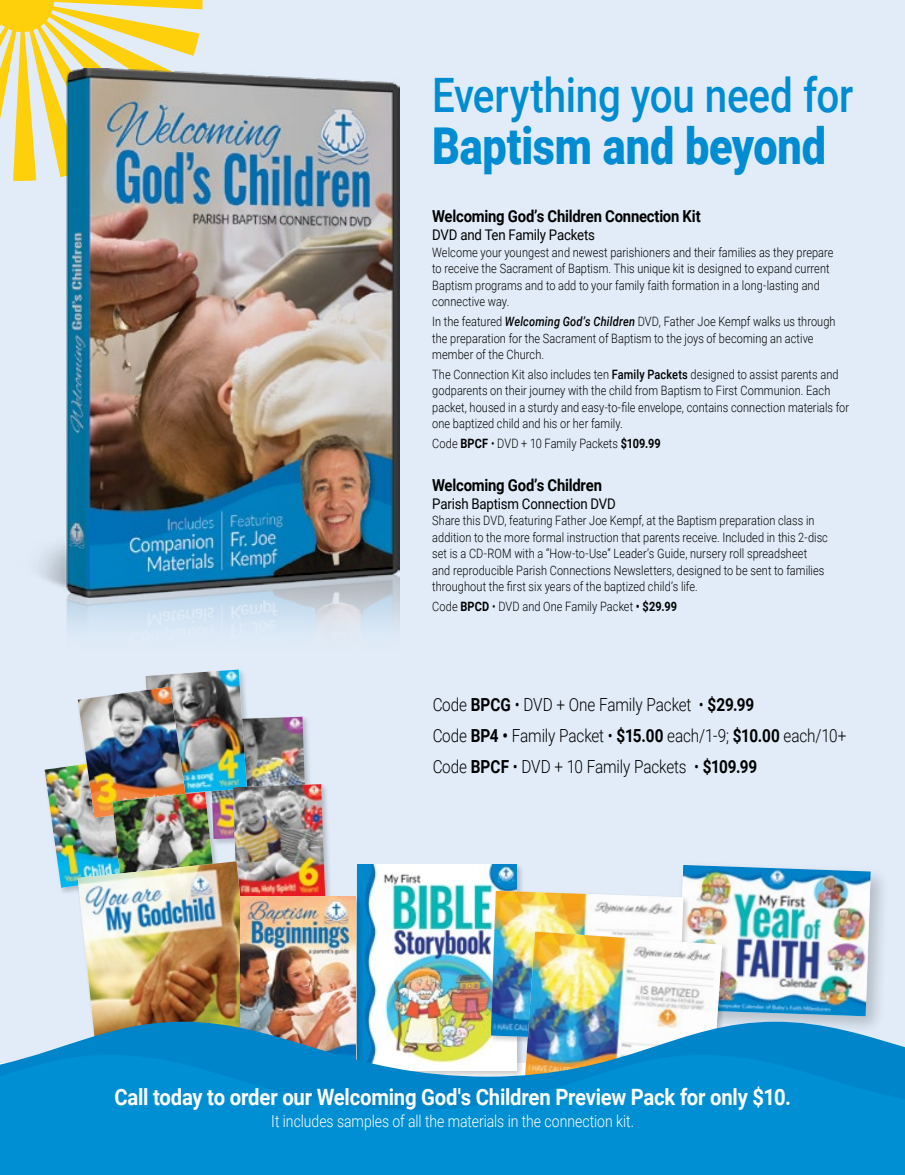
<style>
.page{position:relative;width:905px;height:1175px;background:#fff}
.page>*{position:absolute;margin:0;border:0;box-sizing:border-box;transform-origin:0 0}
.t1{font:900 50.85px "Roboto";letter-spacing:-.005em;color:#008cd2;scale:.85 1}
.t2{font:500 47.4px "Roboto";letter-spacing:-.005em;color:#008cd2;scale:.85 1}
.t3{font:700 22.5px "Roboto";letter-spacing:-.01em;color:#fff;scale:.9 1}
.t4{font:300 18px/30.8px "Roboto";letter-spacing:-.01em;color:#000;scale:.85 1}
.t5{font:700 16.5px "Roboto";letter-spacing:-.015em;color:#000;scale:.9 1}
.t6{font:300 16.5px "Roboto";letter-spacing:-.005em;color:#fff;scale:.85 1}
.t7{font:14.7px "Roboto";letter-spacing:-.015em;color:#000;scale:.9 1}
.t8{font:300 12.9px/16.5px "Roboto";letter-spacing:.005em;color:#000;scale:.85 1}
.s1{font-weight:500;font-style:italic}
.s2{font-weight:500}
.s3{font-weight:700}
</style>
<div class="page">
<div style="left:0;top:0;width:904px;height:1062px;background:#e1ecf8"></div>
<svg style="left:0;top:0;width:203px;height:69px"></svg>
<img style="left:0;top:69px;width:399px;height:560px">
<div style="left:231px;top:782px;width:101px;height:125px;background:#000;opacity:.2"></div>
<div style="left:672px;top:859px;width:217px;height:176px;background:#000;opacity:.2"></div>
<img style="left:45px;top:669px;width:280px;height:224px">
<img style="left:78px;top:861px;width:180px;height:160px">
<img style="left:357px;top:864px;width:159px;height:157px">
<div style="left:238px;top:893px;width:126px;height:191px;background:#000;opacity:.2"></div>
<img style="left:241px;top:896px;width:115px;height:125px">
<img style="left:490px;top:865px;width:380px;height:156px">
<img style="left:525px;top:931px;width:197px;height:90px">
<img style="left:39px;top:1021px;width:865px;height:33px">
<svg style="left:0;top:1054px;width:904px;height:120px;background:#0990d0"></svg>
<h2 class="t2" style="left:432px;top:62px;width:497px">Everything you need for</h2>
<h1 class="t1" style="left:432px;top:111px;width:465px">Baptism and beyond</h1>
<p class="t5" style="left:432px;top:205px;width:300px">Welcoming God’s Children Connection Kit</p>
<p class="t7" style="left:432px;top:225px;width:182px">DVD and Ten Family Packets</p>
<p class="t8" style="left:432px;top:243px;width:473px">Welcome your youngest and newest parishioners and their families as they prepare to receive the Sacrament of Baptism. This unique kit is designed to expand current Baptism programs and to add to your family faith formation in a long-lasting and connective way.</p>
<p class="t8" style="left:432px;top:313px;width:476px">In the featured <span class="s1">Welcoming God’s Children</span> DVD, Father Joe Kempf walks us through the preparation for the Sacrament of Baptism to the joys of becoming an active member of the Church.</p>
<p class="t8" style="left:432px;top:365px;width:492px">The Connection Kit also includes ten <span class="s2">Family Packets</span> designed to assist parents and godparents on their journey with the child from Baptism to First Communion. Each packet, housed in a sturdy and easy-to-file envelope, contains connection materials for one baptized child and his or her family.</p>
<p class="t8" style="left:432px;top:435px;width:270px">Code <span class="s3">BPCF</span> • DVD + 10 Family Packets <span class="s3">$109.99</span></p>
<p class="t5" style="left:432px;top:473px;width:190px">Welcoming God’s Children</p>
<p class="t7" style="left:432px;top:493px;width:205px">Parish Baptism Connection DVD</p>
<p class="t8" style="left:432px;top:512px;width:467px">Share this DVD, featuring Father Joe Kempf, at the Baptism preparation class in addition to the more formal instruction that parents receive. Included in this 2-disc set is a CD-ROM with a “How-to-Use” Leader’s Guide, nursery roll spreadsheet and reproducible Parish Connections Newsletters, designed to be sent to families throughout the first six years of the baptized child’s life.</p>
<p class="t8" style="left:432px;top:597px;width:289px">Code <span class="s3">BPCD</span> • DVD and One Family Packet <span class="s3">• $29.99</span></p>
<h3 class="t4" style="left:432px;top:688px;width:489px">Code <span class="s3">BPCG</span> • DVD + One Family Packet • <span class="s3">$29.99<br></span>Code <span class="s3">BP4 •</span> Family Packet • <span class="s3">$15.00</span> each/1-9; <span class="s3">$10.00</span> each/10+<br>Code <span class="s3">BPCF</span> • DVD + 10 Family Packets • <span class="s3">$109.99</span></h3>
<h3 class="t3" style="left:114px;top:1081px;width:753px">Call today to order our Welcoming God's Children Preview Pack for only $10.</h3>
<p class="t6" style="left:271px;top:1109px;width:428px">It includes samples of all the materials in the connection kit.</p>
</div>
